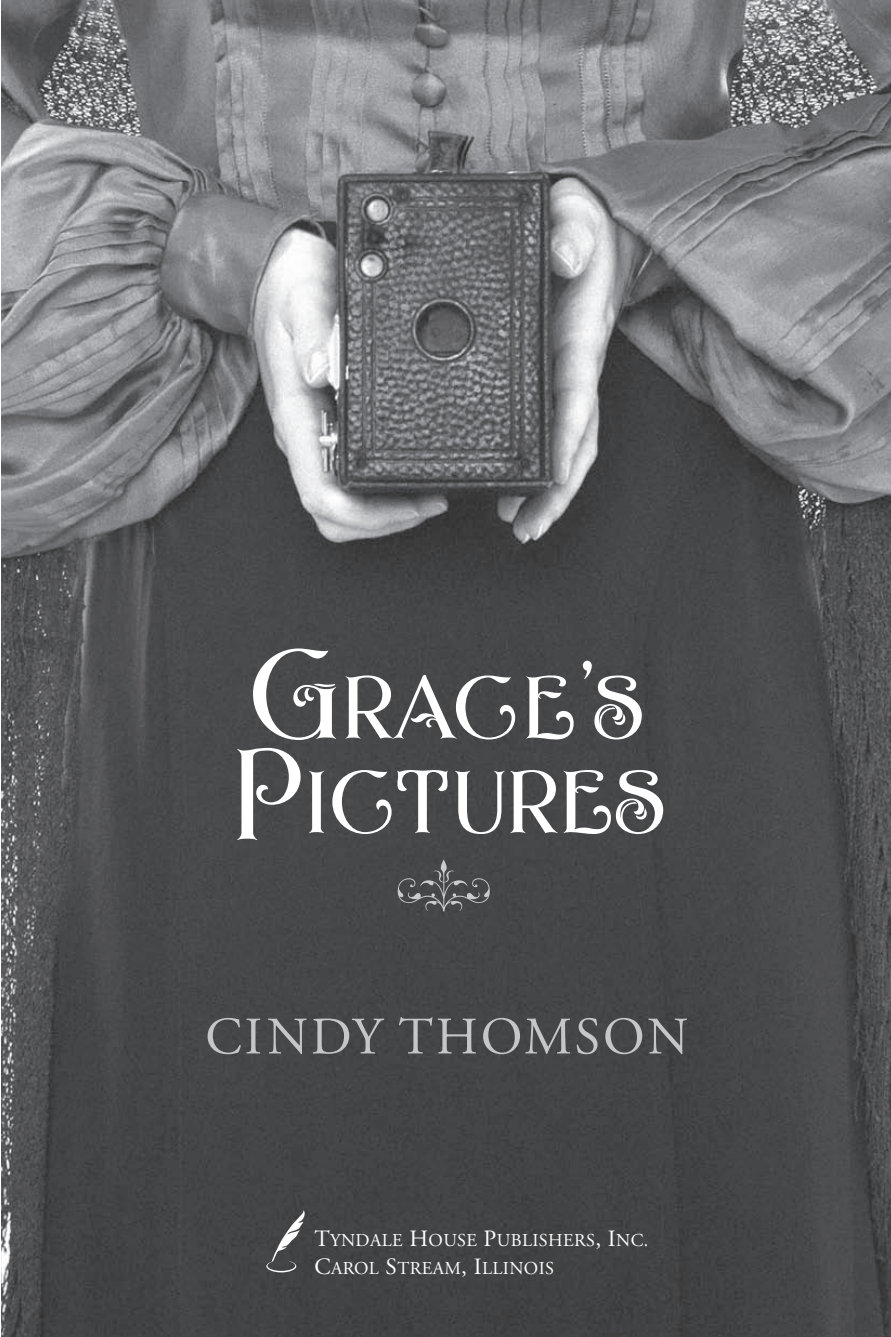
<style>
.page{position:relative;width:891px;height:1337px;background:#fff}
.page>*{position:absolute;margin:0;border:0;box-sizing:border-box;transform-origin:0 0}
.t1{font:90.67px/94.5px "LHF Novela";letter-spacing:-.02em;color:#fff;scale:.95 1}
.t2{font:52.65px "Adobe Garamond Pro";letter-spacing:.05em;color:#c5c6c8}
.t3{font:18.22px/27.9px "Adobe Garamond Pro";letter-spacing:.02em;color:#fff}
.s1{font-size:119.48px}
.s2{font-size:121.5px}
.s3{font-size:23.4px}
</style>
<div class="page">
<img style="left:1px;top:0;width:890px;height:1336px">
<svg style="left:266px;top:1210px;width:39px;height:62px;background:#5f6061"></svg>
<div style="left:397px;top:859px;width:93px;height:52px;background:#464748"></div>
<h1 class="t1" style="left:231px;top:655px;width:460px"><span class="s1">G</span>RACE’S<br><span class="s2">P</span>ICTURES</h1>
<h2 class="t2" style="left:205px;top:1005px;width:485px">CINDY THOMSON</h2>
<p class="t3" style="left:314px;top:1227px;width:335px"><span class="s3">T</span>YNDALE <span class="s3">H</span>OUSE <span class="s3">P</span>UBLISHERS<span class="s3">, I</span>NC.<br><span class="s3">C</span>AROL <span class="s3">S</span>TREAM<span class="s3">, I</span>LLINOIS</p>
</div>
